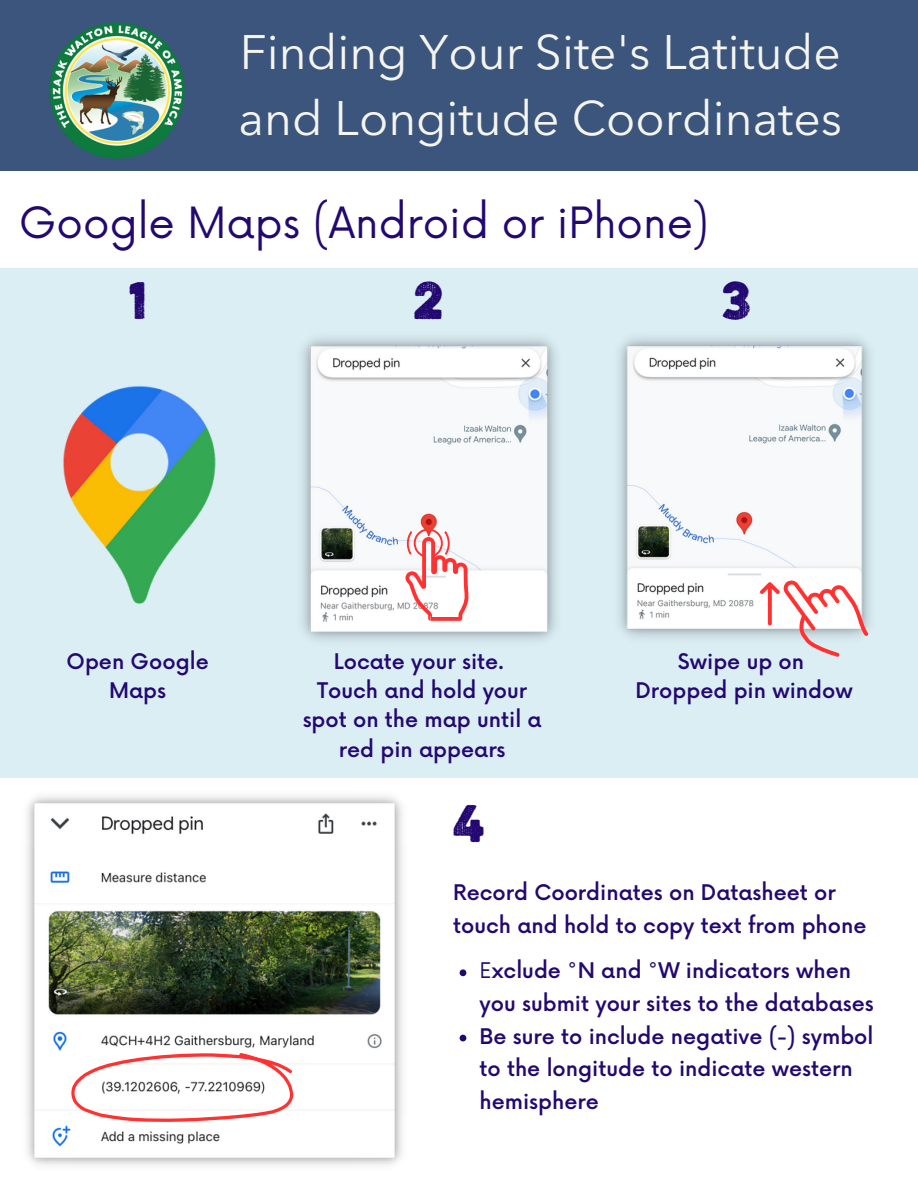
<style>
.page{position:relative;width:918px;height:1188px;background:#fff}
.page>*{position:absolute;margin:0;border:0;box-sizing:border-box;transform-origin:0 0}
.t1{font:48px/66.3px "Avenir Next LT Pro";color:#f5f5ef}
.t2{font:700 47.25px "Eveleth";color:#230871}
.t3{font:42px "Now";color:#230871}
.t4{font:500 21px/32.7px "Now";color:#230871}
.s1{font-weight:400}
</style>
<div class="page">
<div style="left:0;top:268px;width:918px;height:510px;background:#dbeef4"></div>
<div style="left:0;top:0;width:918px;height:171px;background:#3c557c"></div>
<img style="left:49px;top:22px;width:136px;height:137px">
<img style="left:63px;top:386px;width:153px;height:218px">
<img style="left:302px;top:337px;width:254px;height:304px">
<img style="left:27px;top:796px;width:376px;height:370px">
<img style="left:619px;top:337px;width:251px;height:301px">
<svg style="left:760px;top:580px;width:108px;height:77px"></svg>
<svg style="left:71px;top:1053px;width:223px;height:69px"></svg>
<svg style="left:406px;top:529px;width:62px;height:92px;background:#fac7c8"></svg>
<svg style="left:460px;top:969px;width:6px;height:7px"></svg>
<svg style="left:460px;top:1035px;width:6px;height:6px"></svg>
<p class="t1" style="left:239px;top:23px;width:605px">Finding Your Site's Latitude and Longitude Coordinates</p>
<p class="t3" style="left:19px;top:199px;width:692px">Google Maps (Android or iPhone)</p>
<p class="t2" style="left:128px;top:264px;width:20px">1</p>
<p class="t2" style="left:413px;top:264px;width:32px">2</p>
<p class="t2" style="left:721px;top:264px;width:31px">3</p>
<p class="t4" style="left:67px;top:648px;width:144px;line-height:29.2px;text-align:center">Open Google<br>Maps</p>
<p class="t4" style="left:334px;top:646px;width:172px">Locate your site.</p>
<p class="t4" style="left:303px;top:677px;width:240px;line-height:29.2px;text-align:center">Touch and hold your spot on the map until a red pin appears</p>
<p class="t4" style="left:678px;top:646px;width:128px">Swipe up on</p>
<p class="t4" style="left:635px;top:676px;width:219px">Dropped pin window</p>
<p class="t2" style="left:453px;top:787px;width:33px">4</p>
<p class="t4" style="left:453px;top:878px;width:415px">Record Coordinates on Datasheet or touch and hold to copy text from phone</p>
<p class="t4" style="left:480px;top:956px;width:396px"><span class="s1">E</span>xclude °N and °W indicators when you submit your sites to the databases</p>
<p class="t4" style="left:480px;top:1021px;width:395px">Be sure to include negative (-) symbol to the longitude to indicate western hemisphere</p>
</div>
